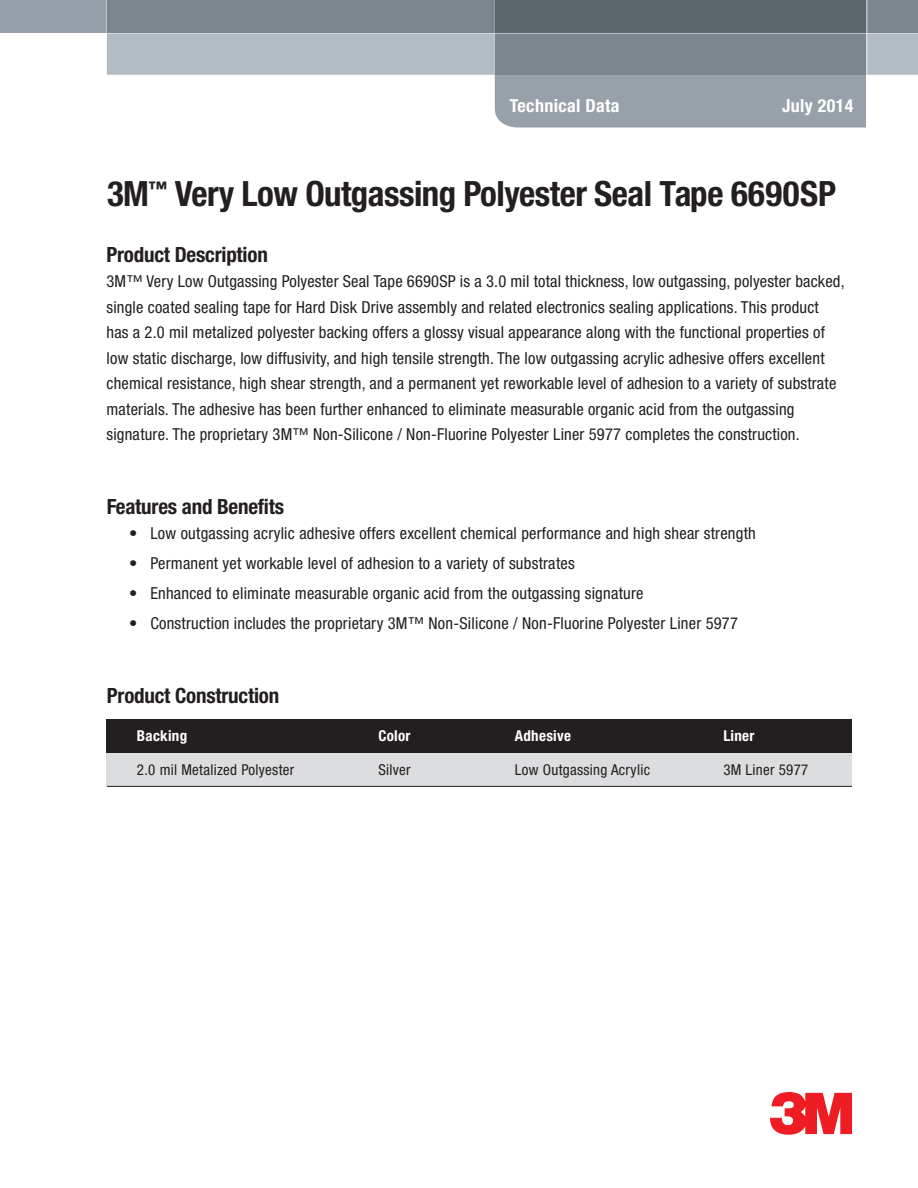
<style>
.page{position:relative;width:918px;height:1188px;background:#fff}
.page>*{position:absolute;margin:0;border:0;box-sizing:border-box;transform-origin:0 0}
.t1{font:700 condensed 34.8px "Helvetica Neue LT Std";letter-spacing:-.015em;color:#231f20}
.t2{font:700 condensed 21px "Helvetica Neue LT Std";letter-spacing:-.01em;color:#231f20}
.t3{font:700 condensed 18px "Helvetica Neue LT Std";letter-spacing:.02em;color:#fff}
.t4{font:condensed 16.5px/25.5px "Helvetica Neue LT Std";letter-spacing:.01em;color:#231f20}
.t5{font:condensed 15px "Helvetica Neue LT Std";letter-spacing:.02em;color:#231f20}
.t6{font:700 condensed 15px "Helvetica Neue LT Std";letter-spacing:.02em;color:#fff}
</style>
<div class="page">
<div style="left:107px;top:752px;width:745px;height:34px;background:#dcdddf"></div>
<div style="left:495px;top:75px;width:371px;height:53px;background:#98a1aa"></div>
<svg style="left:0;top:0;width:918px;height:75px;background:#9199a0"></svg>
<div style="left:107px;top:719px;width:745px;height:34px;background:#231f20"></div>
<hr style="left:107px;top:786px;width:745px;height:1px;background:#231f20">
<svg style="left:770px;top:1092px;width:82px;height:43px"></svg>
<p class="t3" style="left:510px;top:95px;width:111px">Technical Data</p>
<p class="t3" style="left:782px;top:95px;width:73px">July 2014</p>
<p class="t1" style="left:107px;top:173px;width:731px">3M<sup>™</sup> Very Low Outgassing Polyester Seal Tape 6690SP</p>
<p class="t2" style="left:106px;top:242px;width:163px">Product Description</p>
<p class="t4" style="left:106px;top:269px;width:740px">3M™ Very Low Outgassing Polyester Seal Tape 6690SP is a 3.0 mil total thickness, low outgassing, polyester backed, single coated sealing tape for Hard Disk Drive assembly and related electronics sealing applications. This product has a 2.0 mil metalized polyester backing offers a glossy visual appearance along with the functional properties of low static discharge, low diffusivity, and high tensile strength. The low outgassing acrylic adhesive offers excellent chemical resistance, high shear strength, and a permanent yet reworkable level of adhesion to a variety of substrate materials. The adhesive has been further enhanced to eliminate measurable organic acid from the outgassing signature. The proprietary 3M™ Non-Silicone / Non-Fluorine Polyester Liner 5977 completes the construction.</p>
<p class="t2" style="left:107px;top:494px;width:179px">Features and Benefits</p>
<p class="t4" style="left:129px;top:521px;width:628px">• Low outgassing acrylic adhesive offers excellent chemical performance and high shear strength</p>
<p class="t4" style="left:129px;top:551px;width:447px">• Permanent yet workable level of adhesion to a variety of substrates</p>
<p class="t4" style="left:129px;top:581px;width:516px">• Enhanced to eliminate measurable organic acid from the outgassing signature</p>
<p class="t4" style="left:129px;top:611px;width:610px">• Construction includes the proprietary 3M™ Non-Silicone / Non-Fluorine Polyester Liner 5977</p>
<p class="t2" style="left:107px;top:683px;width:174px">Product Construction</p>
<p class="t6" style="left:137px;top:727px;width:52px">Backing</p>
<p class="t6" style="left:378px;top:727px;width:34px">Color</p>
<p class="t6" style="left:515px;top:727px;width:58px">Adhesive</p>
<p class="t6" style="left:723px;top:727px;width:33px">Liner</p>
<p class="t5" style="left:137px;top:761px;width:159px">2.0 mil Metalized Polyester</p>
<p class="t5" style="left:378px;top:761px;width:34px">Silver</p>
<p class="t5" style="left:515px;top:761px;width:137px">Low Outgassing Acrylic</p>
<p class="t5" style="left:723px;top:761px;width:87px">3M Liner 5977</p>
</div>
